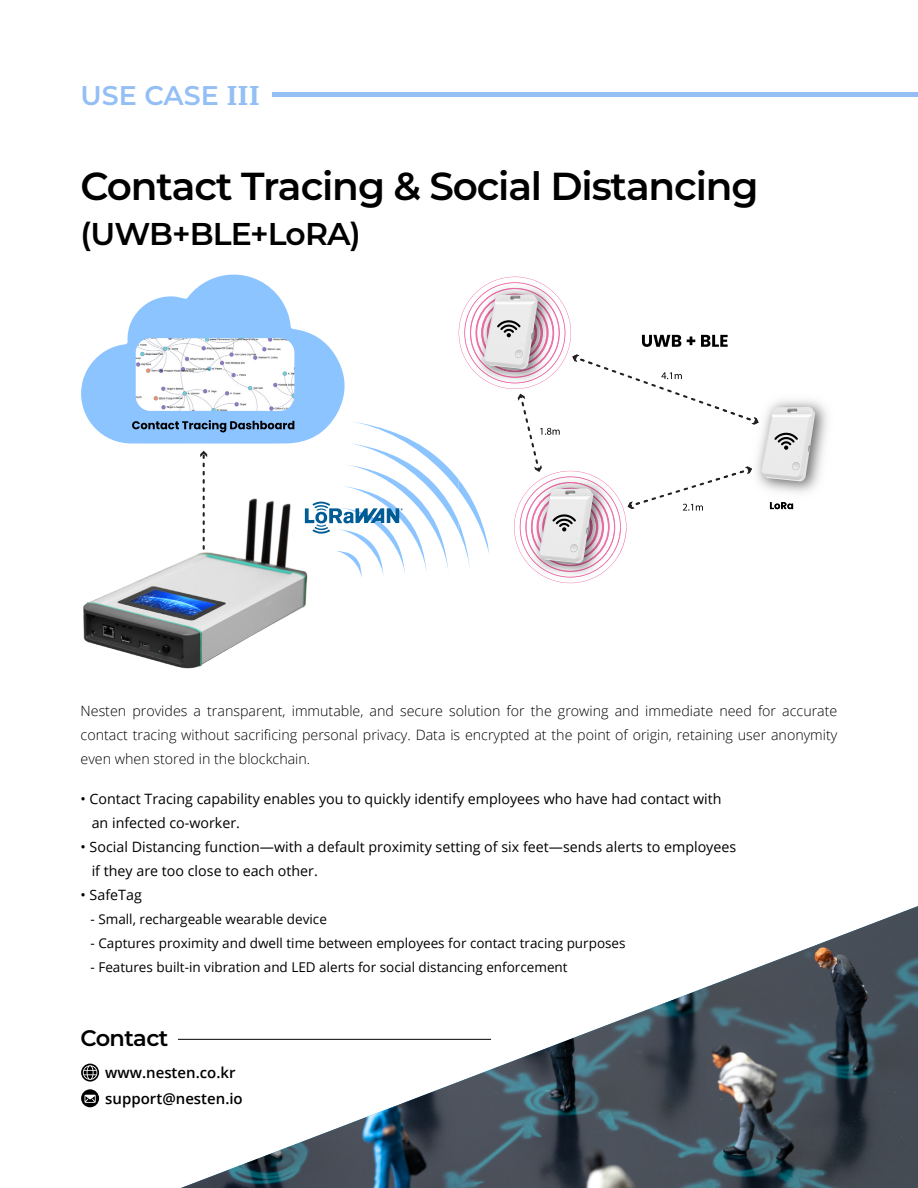
<style>
.page{position:relative;width:918px;height:1188px;background:#fff}
.page>*{position:absolute;margin:0;border:0;box-sizing:border-box;transform-origin:0 0}
.t1{font:600 39px "Montserrat";letter-spacing:-.03em;color:#000}
.t2{font:600 31.5px "Montserrat";letter-spacing:-.03em;color:#000}
.t3{font:600 27px "Montserrat";color:#94bff5}
.t4{font:600 22.5px "Montserrat";letter-spacing:-.03em;color:#000}
.t5{font:600 15px/25.5px "Open Sans";color:#000}
.t6{font:300 14.25px/24px "Open Sans";color:#000;text-align:justify}
.t7{font:14.25px/24px "Open Sans";color:#000}
.t8{font:13.5px "Open Sans";color:#000}
.s1{font-family:"Kefa";font-weight:700;font-size:28.5px}
</style>
<div class="page">
<img style="left:181px;top:906px;width:737px;height:282px">
<div style="left:272px;top:92px;width:646px;height:5px;background:#94bff5"></div>
<svg style="left:200px;top:451px;width:7px;height:33px"></svg>
<svg style="left:81px;top:275px;width:224px;height:169px;fill:#8cc4ff"></svg>
<img style="left:136px;top:338px;width:158px;height:73px">
<svg style="left:132px;top:420px;width:162px;height:12px;background:#5d83ab"></svg>
<img style="left:759px;top:400px;width:68px;height:110px">
<svg style="left:770px;top:502px;width:23px;height:7px"></svg>
<img style="left:761px;top:407px;width:54px;height:74px">
<svg style="left:774px;top:433px;width:24px;height:17px"></svg>
<svg style="left:305px;top:277px;width:454px;height:306px"></svg>
<img style="left:618px;top:528px;width:8px;height:29px">
<img style="left:711px;top:528px;width:48px;height:10px">
<img style="left:83px;top:487px;width:255px;height:182px">
<hr style="left:178px;top:1039px;width:313px;height:1px;background:#000">
<svg style="left:81px;top:1089px;width:18px;height:18px"></svg>
<svg style="left:81px;top:1064px;width:18px;height:18px"></svg>
<h3 class="t3" style="left:81px;top:76px;width:181px">USE CASE <span class="s1">III</span></h3>
<h1 class="t1" style="left:81px;top:158px;width:680px">Contact Tracing &amp; Social Distancing</h1>
<h2 class="t2" style="left:81px;top:211px;width:282px">(UWB+BLE+LoRA)</h2>
<p class="t6" style="left:81px;top:698px;width:758px">Nesten provides a transparent, immutable, and secure solution for the growing and immediate need for accurate contact tracing without sacrificing personal privacy. Data is encrypted at the point of origin, retaining user anonymity even when stored in the blockchain.</p>
<p class="t7" style="left:92px;top:786px;width:631px;text-indent:-11px">• Contact Tracing capability enables you to quickly identify employees who have had contact with an infected co-worker.</p>
<p class="t7" style="left:92px;top:834px;width:646px;text-indent:-11px">• Social Distancing function—with a default proximity setting of six feet—sends alerts to employees if they are too close to each other.</p>
<p class="t7" style="left:81px;top:882px;width:63px">• SafeTag</p>
<p class="t8" style="left:91px;top:910px;width:238px">- Small, rechargeable wearable device</p>
<p class="t8" style="left:91px;top:934px;width:537px">- Captures proximity and dwell time between employees for contact tracing purposes</p>
<p class="t8" style="left:91px;top:958px;width:479px">- Features built-in vibration and LED alerts for social distancing enforcement</p>
<h3 class="t4" style="left:81px;top:1022px;width:89px">Contact</h3>
<p class="t5" style="left:105px;top:1060px;width:139px">www.nesten.co.kr support@nesten.io</p>
</div>
